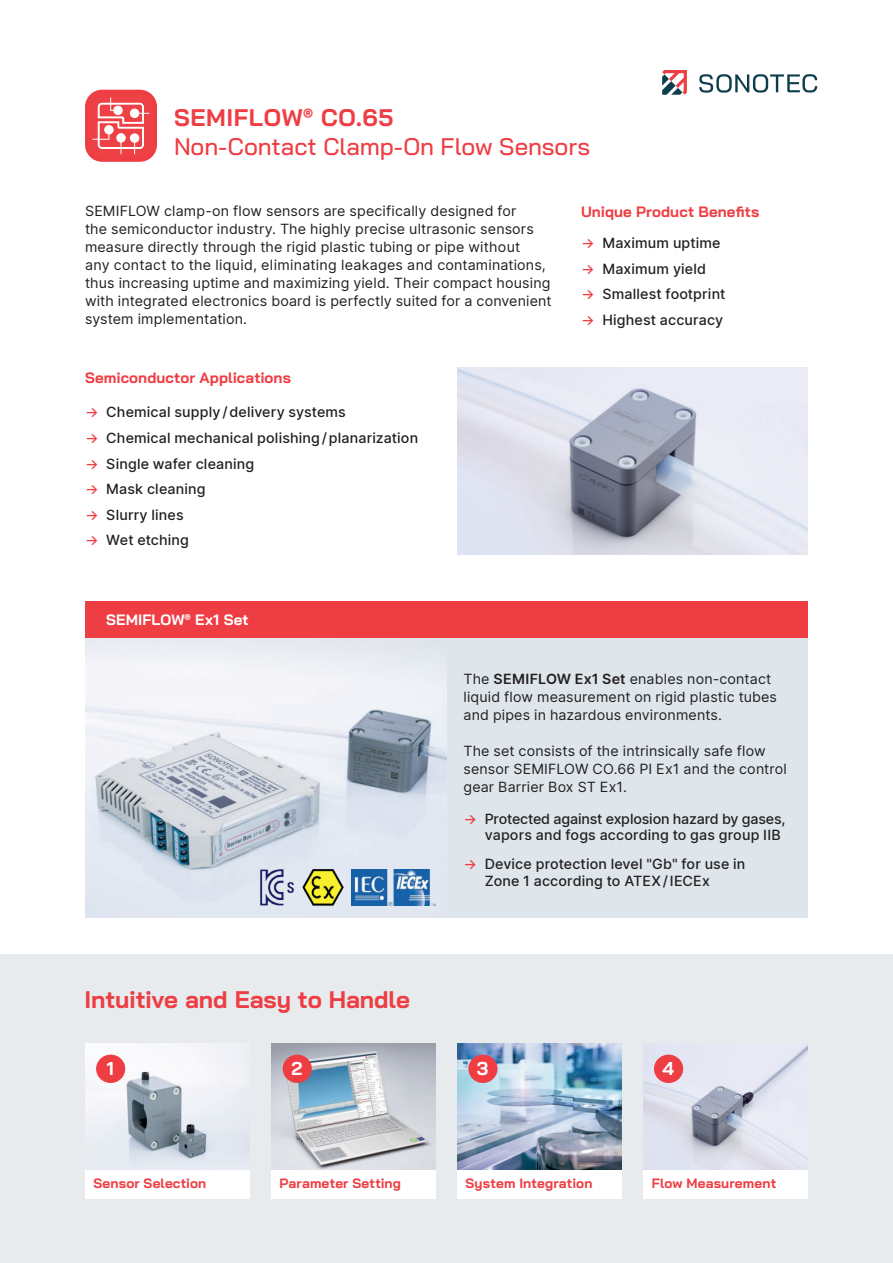
<style>
.page{position:relative;width:893px;height:1263px;background:#fff}
.page>*{position:absolute;margin:0;border:0;box-sizing:border-box;transform-origin:0 0}
.t1{font:500 24px "Bai Jamjuree";letter-spacing:-.005em;color:#ee3d43}
.T1_ENG{font:700 24px "Bai Jamjuree";letter-spacing:-.005em;color:#ee3d43}
.T1_ENG-2{font:700 24px "Bai Jamjuree";letter-spacing:.03em;color:#ee3d43}
.T1_ENG-3{font:700 18.6px "Bai Jamjuree";color:#fff}
.T1_ENG-4{font:700 15px "Bai Jamjuree";letter-spacing:.005em;color:#ee3d43}
.T1_ENG-5{font:700 15px "Bai Jamjuree";letter-spacing:.01em;color:#fff}
.T1_ENG-6{font:14.25px/18px "Inter";letter-spacing:.01em;color:#231f20}
.T1_ENG-7{font:500 14.25px/17.1px "Inter";letter-spacing:.01em;color:#231f20}
.T1_ENG-8{font:500 14.25px/16px "Inter";letter-spacing:-.01em;color:#231f20}
.T1_ENG-9{font:700 13.5px "Bai Jamjuree";letter-spacing:.01em;color:#ee3d43}
.s1{color:#ee3d43}
.s2{font-weight:600}
</style>
<div class="page">
<div style="left:0;top:954px;width:893px;height:309px;background:#e7ebed"></div>
<div style="left:85px;top:90px;width:72px;height:72px;background:#ee3d43;border-radius:17px"></div>
<svg style="left:89px;top:93px;width:64px;height:65px"></svg>
<div style="left:85px;top:1165px;width:165px;height:34px;background:#fff"></div>
<div style="left:271px;top:1165px;width:165px;height:34px;background:#fff"></div>
<div style="left:457px;top:1165px;width:165px;height:34px;background:#fff"></div>
<div style="left:643px;top:1165px;width:165px;height:34px;background:#fff"></div>
<img style="left:85px;top:1044px;width:165px;height:126px">
<img style="left:457px;top:1044px;width:165px;height:126px">
<img style="left:643px;top:1045px;width:165px;height:125px">
<div style="left:96px;top:1054px;width:29px;height:29px;background:#ee3d43;border-radius:50%"></div>
<div style="left:468px;top:1054px;width:29px;height:29px;background:#ee3d43;border-radius:50%"></div>
<div style="left:654px;top:1054px;width:29px;height:29px;background:#ee3d43;border-radius:50%"></div>
<svg style="left:662px;top:70px;width:25px;height:25px"></svg>
<svg style="left:699px;top:74px;width:118px;height:19px"></svg>
<img style="left:271px;top:1044px;width:165px;height:126px">
<div style="left:283px;top:1054px;width:29px;height:29px;background:#ee3d43;border-radius:50%"></div>
<img style="left:457px;top:367px;width:351px;height:188px">
<div style="left:446px;top:638px;width:362px;height:280px;background:#dee6eb"></div>
<img style="left:85px;top:702px;width:361px;height:216px">
<img style="left:352px;top:869px;width:84px;height:36px">
<img style="left:299px;top:866px;width:47px;height:41px">
<img style="left:258px;top:867px;width:37px;height:40px">
<div style="left:85px;top:638px;width:361px;height:64px;background:#eff2f7"></div>
<div style="left:85px;top:602px;width:723px;height:36px;background:#ee3d43"></div>
<h1 class="T1_ENG-2" style="left:174px;top:104px;width:221px">SEMIFLOW<sup>®</sup> CO.65</h1>
<h2 class="t1" style="left:174px;top:132px;width:418px">Non-Contact Clamp-On Flow Sensors</h2>
<p class="T1_ENG-6" style="left:85px;top:202px;width:468px">SEMIFLOW clamp-on flow sensors are specifically designed for<br>the semiconductor industry. The highly precise ultrasonic sensors measure directly through the rigid plastic tubing or pipe without<br>any contact to the liquid, eliminating leakages and contaminations, thus increasing uptime and maximizing yield. Their compact housing with integrated electronics board is perfectly suited for a convenient system implementation.</p>
<p class="T1_ENG-4" style="left:85px;top:369px;width:207px">Semiconductor Applications</p>
<p class="T1_ENG-7" style="left:85px;top:403px;width:262px"><span class="s1">→</span> Chemical supply/delivery systems</p>
<p class="T1_ENG-7" style="left:85px;top:429px;width:335px"><span class="s1">→</span> Chemical mechanical polishing/planarization</p>
<p class="T1_ENG-7" style="left:85px;top:454px;width:171px"><span class="s1">→</span> Single wafer cleaning</p>
<p class="T1_ENG-7" style="left:85px;top:480px;width:122px"><span class="s1">→</span> Mask cleaning</p>
<p class="T1_ENG-7" style="left:85px;top:506px;width:100px"><span class="s1">→</span> Slurry lines</p>
<p class="T1_ENG-7" style="left:85px;top:531px;width:106px"><span class="s1">→</span> Wet etching</p>
<p class="T1_ENG-5" style="left:106px;top:611px;width:144px">SEMIFLOW<sup>®</sup> Ex1 Set</p>
<p class="T1_ENG-4" style="left:581px;top:203px;width:180px">Unique Product Benefits</p>
<p class="T1_ENG-7" style="left:581px;top:234px;width:141px"><span class="s1">→</span> Maximum uptime</p>
<p class="T1_ENG-7" style="left:581px;top:259px;width:126px"><span class="s1">→</span> Maximum yield</p>
<p class="T1_ENG-7" style="left:581px;top:285px;width:146px"><span class="s1">→</span> Smallest footprint</p>
<p class="T1_ENG-7" style="left:581px;top:311px;width:144px"><span class="s1">→</span> Highest accuracy</p>
<p class="T1_ENG" style="left:85px;top:986px;width:327px">Intuitive and Easy to Handle</p>
<p class="T1_ENG-6" style="left:463px;top:670px;width:315px">The <span class="s2">SEMIFLOW Ex1 Set</span> enables non-contact liquid flow measurement on rigid plastic tubes and pipes in hazardous environments.</p>
<p class="T1_ENG-6" style="left:463px;top:742px;width:325px">The set consists of the intrinsically safe flow sensor SEMIFLOW CO.66 PI Ex1 and the control gear Barrier Box ST Ex1.</p>
<p class="T1_ENG-8" style="left:485px;top:810px;width:302px;text-indent:-21px"><span class="s1">→</span> Protected against explosion hazard by gases, vapors and fogs according to gas group IIB</p>
<p class="T1_ENG-7" style="left:485px;top:855px;width:262px;text-indent:-21px"><span class="s1">→</span> Device protection level "Gb" for use in<br>Zone 1 according to ATEX/IECEx</p>
<p class="T1_ENG-3" style="left:107px;top:1058px;width:9px">1</p>
<p class="T1_ENG-3" style="left:477px;top:1058px;width:13px">3</p>
<p class="T1_ENG-3" style="left:662px;top:1058px;width:13px">4</p>
<p class="T1_ENG-3" style="left:291px;top:1058px;width:12px">2</p>
<p class="T1_ENG-9" style="left:94px;top:1175px;width:114px">Sensor Selection</p>
<p class="T1_ENG-9" style="left:280px;top:1175px;width:123px">Parameter Setting</p>
<p class="T1_ENG-9" style="left:466px;top:1175px;width:128px">System Integration</p>
<p class="T1_ENG-9" style="left:652px;top:1175px;width:126px">Flow Measurement</p>
</div>
